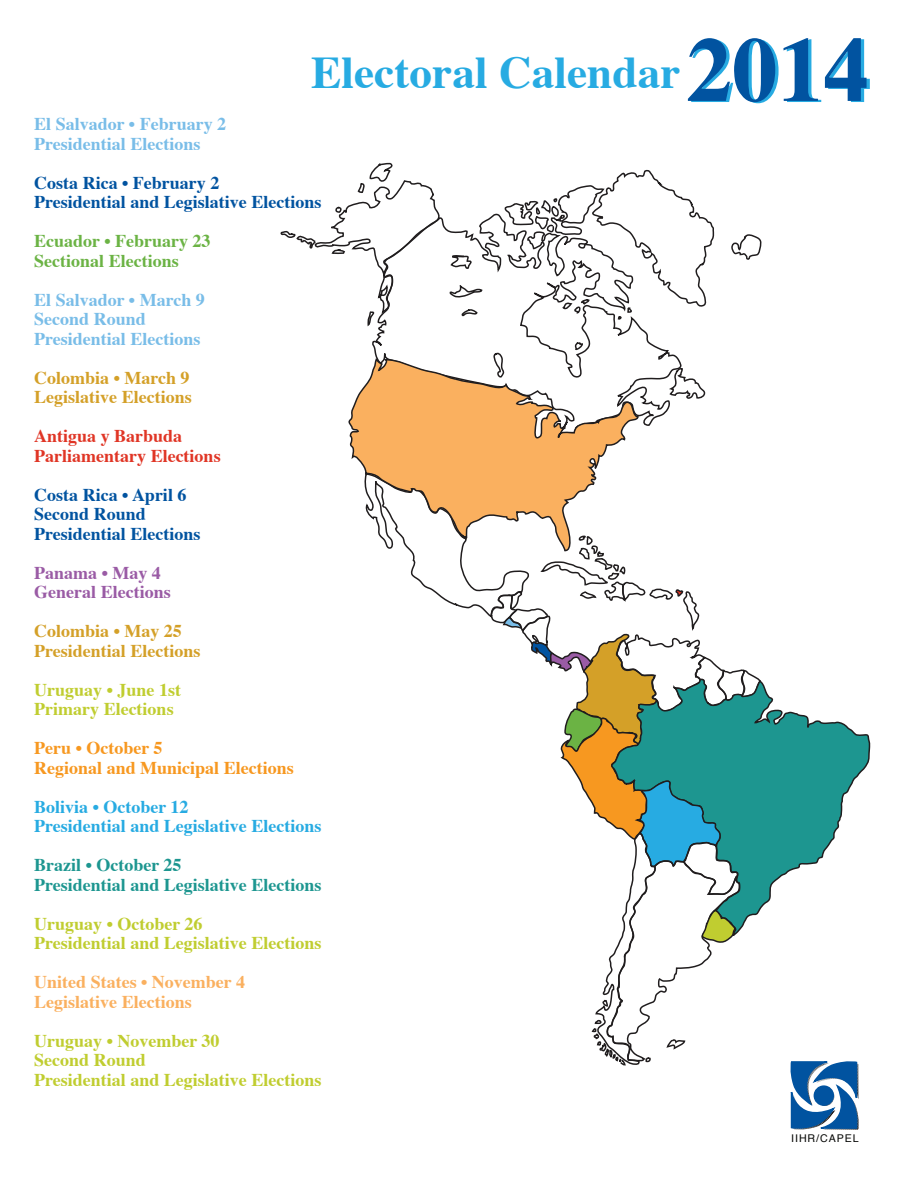
<style>
.page{position:relative;width:918px;height:1188px;background:#fff}
.page>*{position:absolute;margin:0;border:0;box-sizing:border-box;transform-origin:0 0}
.t1{font:700 45.45px "Times";color:#27abe2}
.t2{font:700 18px/19.5px "Times";color:#c0cd30}
.t3{font:700 18px/19.5px "Times";color:#0153a0}
.t4{font:700 18px/19.5px "Times";color:#79bde8}
.t5{font:700 18px/19.5px "Times";color:#d4a028}
.t6{font:700 18px/19.5px "Times";color:#27abe2}
.t7{font:700 18px/19.5px "Times";color:#1d9690}
.t8{font:700 18px/19.5px "Times";color:#f79820}
.t9{font:700 18px/19.5px "Times";color:#fab05f}
.t10{font:700 18px/19.5px "Times";color:#e03525}
.t11{font:700 18px/19.5px "Times";color:#6bb344}
.t12{font:700 18px/19.5px "Times";color:#9a5ba5}
.t13{font:10.65px "Helvetica";letter-spacing:.09em;color:#040503}
.s1{font-size:91.35px;color:#0153a0}
</style>
<div class="page">
<svg style="left:372px;top:213px;width:360px;height:213px"></svg>
<svg style="left:447px;top:254px;width:36px;height:46px"></svg>
<svg style="left:461px;top:308px;width:17px;height:10px"></svg>
<svg style="left:492px;top:352px;width:14px;height:5px"></svg>
<svg style="left:281px;top:162px;width:160px;height:165px"></svg>
<svg style="left:574px;top:341px;width:9px;height:9px"></svg>
<svg style="left:504px;top:169px;width:212px;height:151px"></svg>
<svg style="left:348px;top:357px;width:292px;height:131px"></svg>
<svg style="left:762px;top:682px;width:109px;height:225px;fill:#1d9690"></svg>
<svg style="left:732px;top:234px;width:30px;height:26px"></svg>
<svg style="left:666px;top:368px;width:40px;height:32px"></svg>
<svg style="left:365px;top:427px;width:397px;height:639px"></svg>
<svg style="left:790px;top:1061px;width:69px;height:69px"></svg>
<div style="left:814px;top:1086px;width:19px;height:19px;background:#0153a0;border-radius:50%"></div>
<div style="left:814px;top:1085px;width:20px;height:21px;border:2px solid #0153a0;border-radius:50%"></div>
<h1 class="t1" style="left:311px;top:29px;width:559px">Electoral Calendar<span class="s1">2014</span></h1>
<p class="t4" style="left:34px;top:112px;width:193px">El Salvador • February 2<br>Presidential Elections</p>
<p class="t3" style="left:34px;top:171px;width:289px">Costa Rica • February 2<br>Presidential and Legislative Elections</p>
<p class="t11" style="left:34px;top:229px;width:178px">Ecuador • February 23<br>Sectional Elections</p>
<p class="t4" style="left:34px;top:288px;width:172px">El Salvador • March 9<br>Second Round<br>Presidential Elections</p>
<p class="t5" style="left:34px;top:366px;width:159px">Colombia • March 9<br>Legislative Elections</p>
<p class="t10" style="left:34px;top:424px;width:188px">Antigua y Barbuda<br>Parliamentary Elections</p>
<p class="t3" style="left:34px;top:483px;width:168px">Costa Rica • April 6<br>Second Round<br>Presidential Elections</p>
<p class="t12" style="left:34px;top:561px;width:138px">Panama • May 4<br>General Elections</p>
<p class="t5" style="left:34px;top:619px;width:168px">Colombia • May 25<br>Presidential Elections</p>
<p class="t2" style="left:34px;top:678px;width:148px">Uruguay • June 1st<br>Primary Elections</p>
<p class="t8" style="left:34px;top:736px;width:261px">Peru • October 5<br>Regional and Municipal Elections</p>
<p class="t6" style="left:34px;top:795px;width:289px">Bolivia • October 12<br>Presidential and Legislative Elections</p>
<p class="t7" style="left:34px;top:853px;width:289px">Brazil • October 25<br>Presidential and Legislative Elections</p>
<p class="t2" style="left:34px;top:912px;width:289px">Uruguay • October 26<br>Presidential and Legislative Elections</p>
<p class="t9" style="left:34px;top:970px;width:212px">United States • November 4<br>Legislative Elections</p>
<p class="t2" style="left:34px;top:1029px;width:289px">Uruguay • November 30<br>Second Round<br>Presidential and Legislative Elections</p>
<p class="t13" style="left:791px;top:1130px;width:69px">IIHR/CAPEL</p>
</div>
